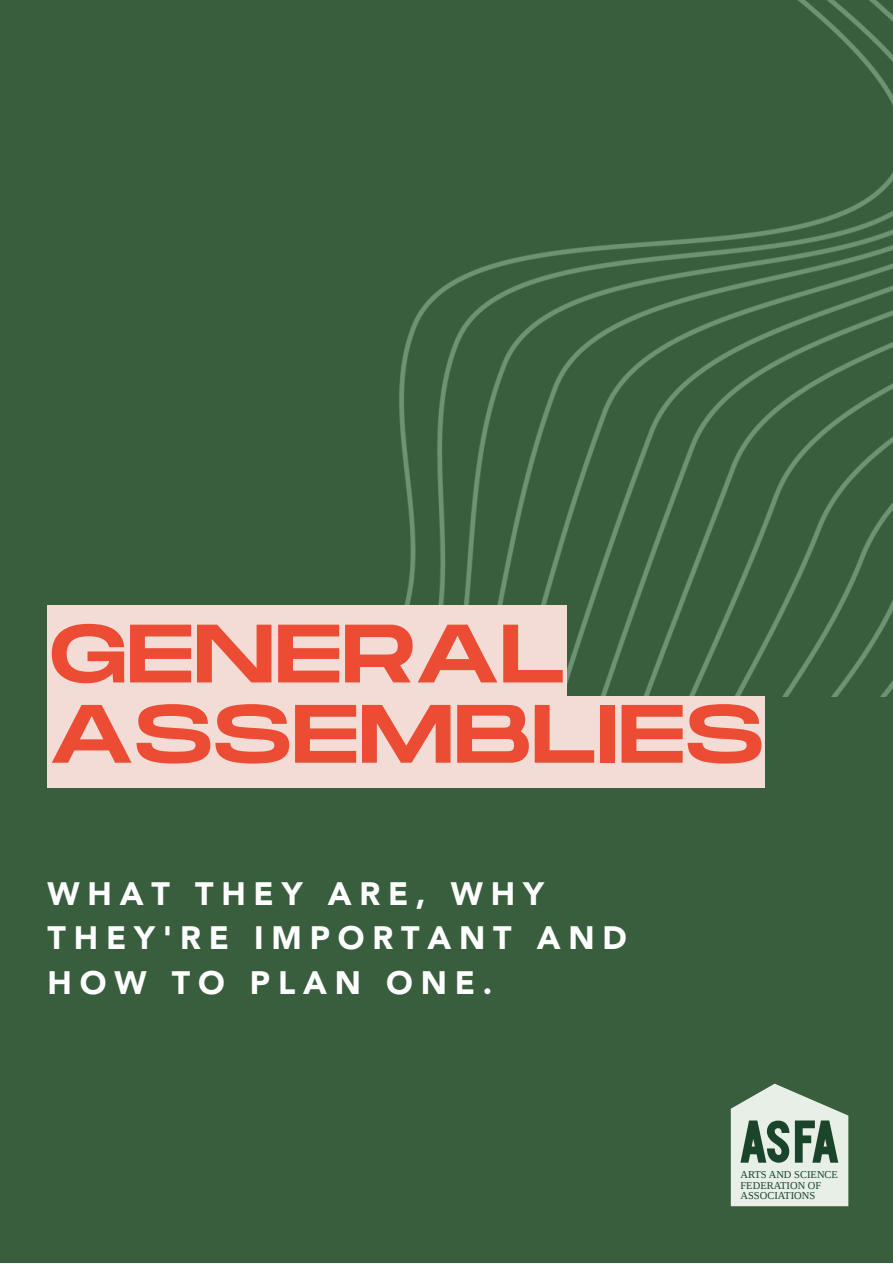
<style>
.page{position:relative;width:893px;height:1264px;background:#fff}
.page>*{position:absolute;margin:0;border:0;box-sizing:border-box;transform-origin:0 0}
.t1{font:82.5px/80.2px "Monument Extended";letter-spacing:-.005em;color:#ed4c34}
.t2{font:900 32.1px/44.2px "Avenir LT Std";letter-spacing:.245em;color:#fff}
.t3{font:10.5px/10.5px "Liberation Serif";color:#1b452b}
</style>
<div class="page">
<div style="left:0;top:0;width:892px;height:1262px;background:#385e3e"></div>
<img style="left:176px;top:0;width:716px;height:696px">
<div style="left:48px;top:606px;width:519px;height:91px;background:#f2dcd5"></div>
<div style="left:48px;top:696px;width:717px;height:91px;background:#f2dcd5"></div>
<svg style="left:730px;top:1083px;width:118px;height:123px;background:#afc0b2"></svg>
<h1 class="t1" style="left:49px;top:617px;width:716px">GENERAL<br>ASSEMBLIES</h1>
<p class="t2" style="left:48px;top:874px;width:581px">WHAT THEY ARE, WHY<br>THEY'RE IMPORTANT AND<br>HOW TO PLAN ONE.</p>
<p class="t3" style="left:740px;top:1169px;width:99px">ARTS AND SCIENCE<br>FEDERATION OF<br>ASSOCIATIONS</p>
</div>
